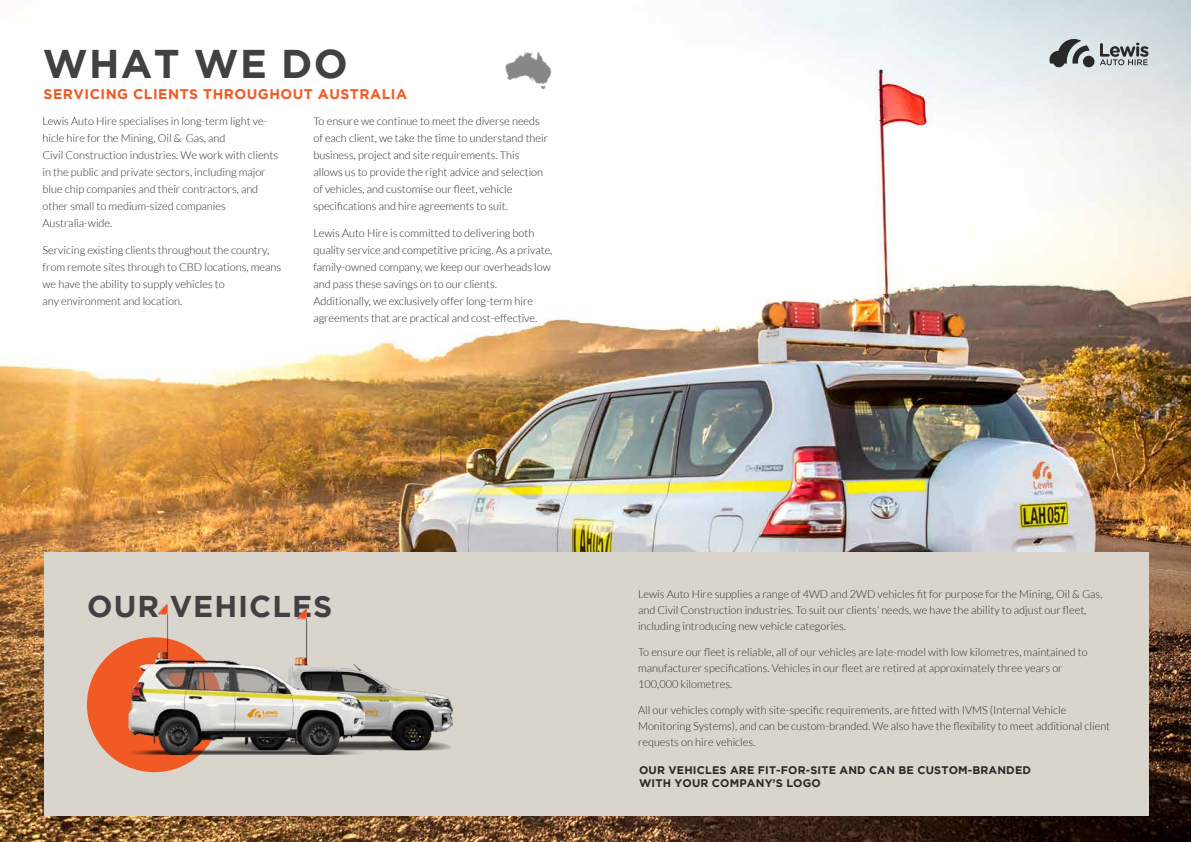
<style>
.page{position:relative;width:1191px;height:842px;background:#fff}
.page>*{position:absolute;margin:0;border:0;box-sizing:border-box;transform-origin:0 0}
.t1{font:700 40px "Gotham";letter-spacing:.035em;color:#414042}
.t2{font:700 30px "Gotham";letter-spacing:.035em;color:#414042}
.t3{font:700 14px "Gotham";letter-spacing:.035em;color:#f15a25}
.t4{font:300 11px/17px "Lato";color:#292927}
.t5{font:700 11px/13px "Gotham";letter-spacing:.015em;color:#292927}
</style>
<div class="page">
<img style="left:0;top:0;width:1191px;height:842px">
<div style="left:44px;top:552px;width:1104px;height:264px;background:#dad5cc"></div>
<div style="left:87px;top:637px;width:135px;height:135px;background:#f15a25;border-radius:50%"></div>
<img style="left:364px;top:671px;width:88px;height:80px">
<img style="left:128px;top:604px;width:236px;height:151px">
<img style="left:505px;top:50px;width:48px;height:39px">
<svg style="left:1049px;top:39px;width:45px;height:28px"></svg>
<svg style="left:1100px;top:43px;width:48px;height:22px"></svg>
<h1 class="t1" style="left:43px;top:41px;width:306px">WHAT WE DO</h1>
<p class="t4" style="left:43px;top:112px;width:237px">Lewis Auto Hire specialises in long-term light ve&shy;hicle hire for the Mining, Oil &amp; Gas, and<br>Civil Construction industries. We work with clients in the public and private sectors, including major blue chip companies and their contractors, and other small to medium-sized companies Australia-wide.</p>
<p class="t4" style="left:43px;top:241px;width:240px">Servicing existing clients throughout the country, from remote sites through to CBD locations, means we have the ability to supply vehicles to<br>any environment and location.</p>
<p class="t3" style="left:44px;top:86px;width:365px">SERVICING CLIENTS THROUGHOUT AUSTRALIA</p>
<p class="t4" style="left:313px;top:112px;width:236px">To ensure we continue to meet the diverse needs of each client, we take the time to understand their business, project and site requirements. This allows us to provide the right advice and selection of vehicles, and customise our fleet, vehicle specifications and hire agreements to suit.</p>
<p class="t4" style="left:313px;top:224px;width:241px">Lewis Auto Hire is committed to delivering both quality service and competitive pricing. As a private, family-owned company, we keep our overheads low and pass these savings on to our clients.<br>Additionally, we exclusively offer long-term hire agreements that are practical and cost-effective.</p>
<h2 class="t2" style="left:87px;top:589px;width:247px">OUR VEHICLES</h2>
<p class="t4" style="left:638px;top:586px;width:466px;line-height:16px">Lewis Auto Hire supplies a range of 4WD and 2WD vehicles fit for purpose for the Mining, Oil &amp; Gas, and Civil Construction industries. To suit our clients’ needs, we have the ability to adjust our fleet, including introducing new vehicle categories.</p>
<p class="t4" style="left:638px;top:644px;width:451px;line-height:16px">To ensure our fleet is reliable, all of our vehicles are late-model with low kilometres, maintained to manufacturer specifications. Vehicles in our fleet are retired at approximately three years or<br>100,000 kilometres.</p>
<p class="t4" style="left:638px;top:702px;width:474px;line-height:16px">All our vehicles comply with site-specific requirements, are fitted with IVMS (Internal Vehicle<br>Monitoring Systems), and can be custom-branded. We also have the flexibility to meet additional client requests on hire vehicles.</p>
<p class="t5" style="left:639px;top:763px;width:393px">OUR VEHICLES ARE FIT-FOR-SITE AND CAN BE CUSTOM-BRANDED<br>WITH YOUR COMPANY’S LOGO</p>
</div>
